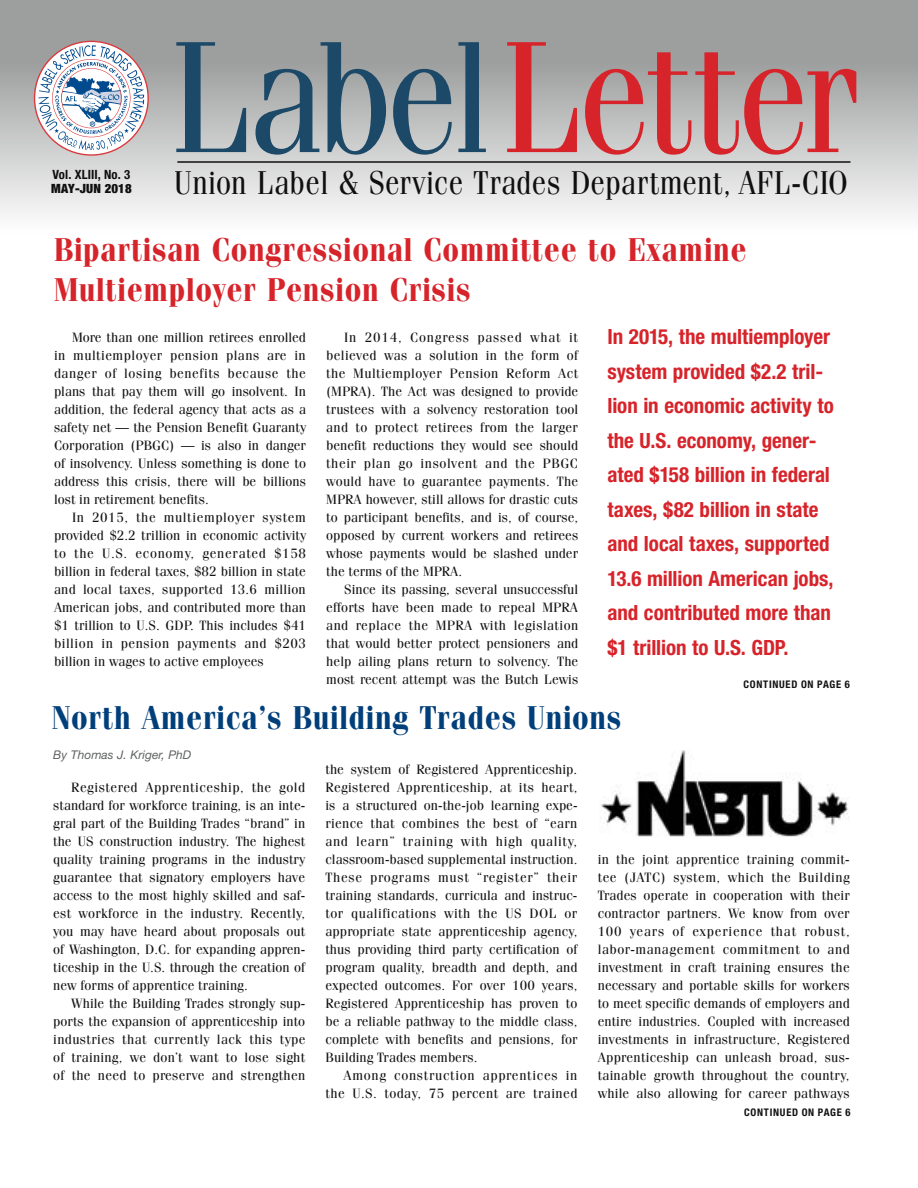
<style>
.page{position:relative;width:918px;height:1188px;background:#fff}
.page>*{position:absolute;margin:0;border:0;box-sizing:border-box;transform-origin:0 0}
.t1{font:158.85px "Fenice Std";letter-spacing:-.04em;color:#d7232a;scale:.91 1}
.t2{font:700 33px/39.6px "Fenice Std";letter-spacing:.025em;color:#d7232a;scale:.88 1}
.t3{font:33px "Fenice Std";letter-spacing:.01em;color:#121212;scale:.88 1}
.t4{font:700 33px "Fenice Std";letter-spacing:.025em;color:#003f7a;scale:.88 1}
.t5{font:700 condensed 21px/34.5px "Helvetica Neue LT Std";color:#d7232a}
.t6{font:13.5px/18px "Fenice Std";color:#121212;text-align:justify}
.t7{font:13.5px/18px "Fenice Std";letter-spacing:.05em;color:#121212;text-align:right}
.t8{font:700 condensed 12.75px "Helvetica Neue LT Std";color:#121212}
.t9{font:900 condensed 12.75px "Helvetica Neue LT Std";letter-spacing:.01em;color:#121212}
.t10{font:italic 12px "Helvetica Neue LT Std";color:#606362}
.t11{font:700 condensed 10.5px "Helvetica Neue LT Std";letter-spacing:.07em;color:#121212}
.s1{color:#1c4967}
</style>
<div class="page">
<svg style="left:0;top:0;width:918px;height:215px"></svg>
<svg style="left:34px;top:41px;width:115px;height:115px"></svg>
<hr style="left:177px;top:161px;width:673px;height:2px;background:#121212">
<img style="left:600px;top:750px;width:249px;height:87px">
<p class="t8" style="left:52px;top:166px;width:79px">Vol. XLIII, No. 3</p>
<p class="t9" style="left:51px;top:181px;width:82px">MAY-JUN 2018</p>
<h1 class="t1" style="left:170px;top:2px;width:760px"><span class="s1">Label</span>Letter</h1>
<h2 class="t3" style="left:175px;top:163px;width:767px">Union Label &amp; Service Trades Department, AFL-CIO</h2>
<h2 class="t2" style="left:54px;top:230px;width:789px">Bipartisan Congressional Committee to Examine<br>Multiemployer Pension Crisis</h2>
<p class="t6" style="left:54px;top:328px;width:254px;text-indent:18px">More than one million retirees enrolled in multiemployer pension plans are in danger of losing benefits because the plans that pay them will go insolvent. In addition, the federal agency that acts as a safety net — the Pension Benefit Guaranty Corporation (PBGC) — is also in danger of insolvency. Unless something is done to address this crisis, there will be billions lost in retirement benefits.</p>
<p class="t6" style="left:54px;top:508px;width:254px;text-indent:18px">In 2015, the multiemployer system provided $2.2 trillion in economic activity to the U.S. economy, generated $158 billion in federal taxes, $82 billion in state and local taxes, supported 13.6 million American jobs, and contributed more than $1 trillion to U.S. GDP. This includes $41 billion in pension payments and $203 billion in wages to active employees</p>
<p class="t6" style="left:326px;top:328px;width:254px;text-indent:18px">In 2014, Congress passed what it believed was a solution in the form of the Multiemployer Pension Reform Act (MPRA). The Act was designed to provide trustees with a solvency restoration tool and to protect retirees from the larger benefit reductions they would see should their plan go insolvent and the PBGC would have to guarantee payments. The MPRA however, still allows for drastic cuts to participant benefits, and is, of course, opposed by current workers and retirees whose payments would be slashed under the terms of the MPRA.</p>
<p class="t6" style="left:326px;top:580px;width:254px;text-indent:18px">Since its passing, several unsuccessful efforts have been made to repeal MPRA and replace the MPRA with legislation that would better protect pensioners and help ailing plans return to solvency. The most recent attempt was the Butch Lewis</p>
<p class="t5" style="left:608px;top:319px;width:228px">In 2015, the multiemployer system provided $2.2 tril&shy;lion in economic activity to the U.S. economy, gener&shy;ated $158 billion in federal taxes, $82 billion in state and local taxes, supported<br>13.6 million American jobs, and contributed more than $1 trillion to U.S. GDP.</p>
<p class="t11" style="left:743px;top:678px;width:108px">CONTINUED ON PAGE 6</p>
<h2 class="t4" style="left:52px;top:698px;width:649px">North America’s Building Trades Unions</h2>
<p class="t6" style="left:326px;top:760px;width:254px">the system of Registered Apprenticeship.<br>Registered Apprenticeship, at its heart, is a structured on-the-job learning expe&shy;rience that combines the best of “earn and learn” training with high quality, classroom-based supplemental instruction.<br>These programs must “register” their training standards, curricula and instruc&shy;tor qualifications with the US DOL or appropriate state apprenticeship agency, thus providing third party certification of program quality, breadth and depth, and expected outcomes. For over 100 years, Registered Apprenticeship has proven to be a reliable pathway to the middle class, complete with benefits and pensions, for Building Trades members.</p>
<p class="t7" style="left:326px;top:1066px;width:253px">Among construction apprentices in the U.S. today, 75 percent are trained</p>
<p class="t10" style="left:53px;top:747px;width:140px">By Thomas J. Kriger, PhD</p>
<p class="t6" style="left:53px;top:778px;width:254px;text-indent:18px">Registered Apprenticeship, the gold standard for workforce training, is an inte&shy;gral part of the Building Trades “brand” in the US construction industry. The highest quality training programs in the industry guarantee that signatory employers have access to the most highly skilled and saf&shy;est workforce in the industry. Recently, you may have heard about proposals out of Washington, D.C. for expanding appren&shy;ticeship in the U.S. through the creation of new forms of apprentice training.</p>
<p class="t6" style="left:53px;top:994px;width:254px;text-indent:18px">While the Building Trades strongly sup&shy;ports the expansion of apprenticeship into industries that currently lack this type of training, we don’t want to lose sight of the need to preserve and strengthen</p>
<p class="t6" style="left:598px;top:850px;width:254px">in the joint apprentice training commit&shy;tee (JATC) system, which the Building Trades operate in cooperation with their contractor partners. We know from over 100 years of experience that robust, labor-management commitment to and investment in craft training ensures the necessary and portable skills for workers to meet specific demands of employers and entire industries. Coupled with increased investments in infrastructure, Registered Apprenticeship can unleash broad, sus&shy;tainable growth throughout the country, while also allowing for career pathways</p>
<p class="t11" style="left:744px;top:1106px;width:108px">CONTINUED ON PAGE 6</p>
</div>
